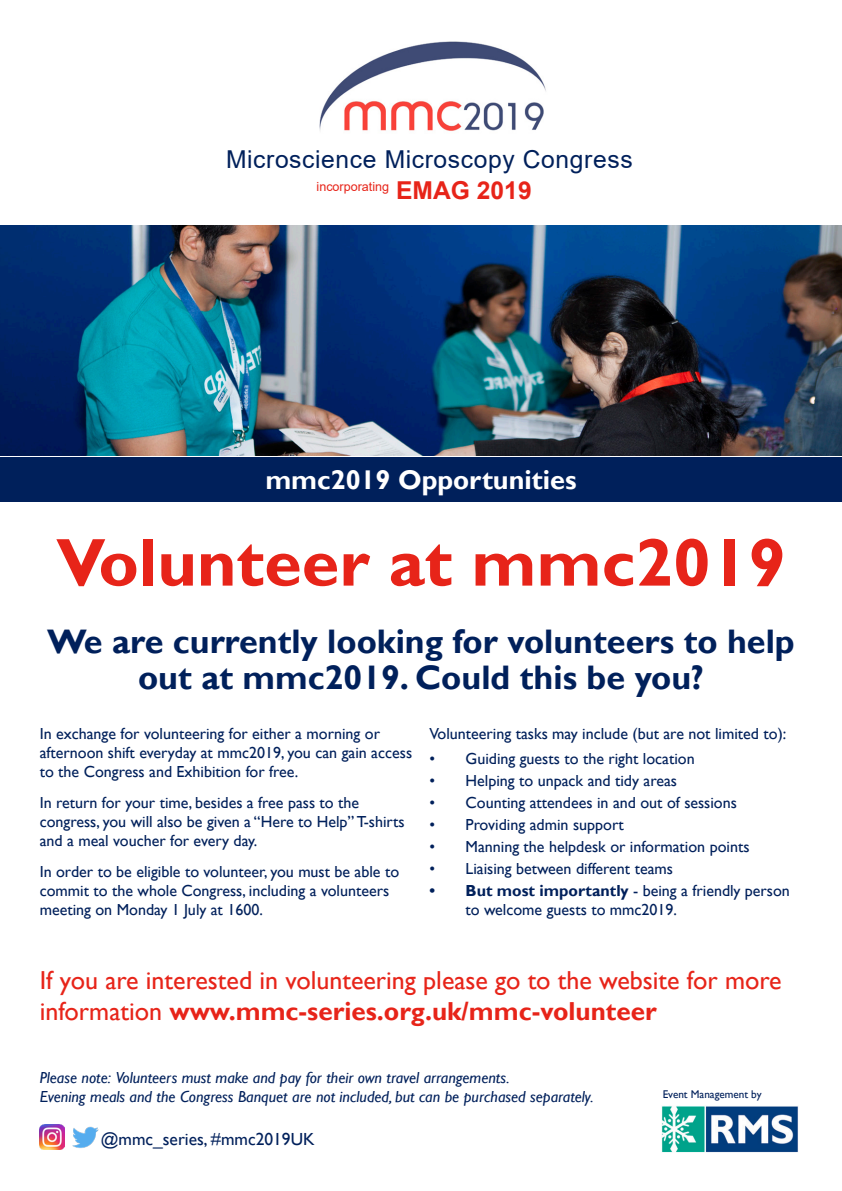
<style>
.page{position:relative;width:842px;height:1191px;background:#fff}
.page>*{position:absolute;margin:0;border:0;box-sizing:border-box;transform-origin:0 0}
.Session_Text{font:700 68px "Gill Sans";color:#e72419}
.t1{font:700 34px/36px "Gill Sans";color:#00205b;text-align:center}
.t2{font:700 27px "Gill Sans";color:#fff}
.t3{font:26px/31.2px "Gill Sans";color:#e72419}
.t4{font:24.6px "Arial";letter-spacing:.025em;color:#00205b}
.t5{font:17.6px "Gill Sans";color:#00205b}
.t6{font:16px/19.2px "Gill Sans";color:#00205b}
.t7{font:italic 16px/19.2px "Gill Sans";color:#00205b}
.t8{font:12.6px "Arial";color:#e72419}
.t9{font:11.2px "Gill Sans";color:#00205b}
.s1{font-weight:700;font-size:24.6px}
.s2{font-weight:700}
</style>
<div class="page">
<img style="left:0;top:225px;width:842px;height:230px">
<img style="left:319px;top:41px;width:227px;height:90px">
<div style="left:0;top:458px;width:842px;height:44px;background:#00205b"></div>
<img style="left:661px;top:1106px;width:137px;height:46px">
<img style="left:73px;top:1126px;width:25px;height:22px">
<img style="left:40px;top:1124px;width:25px;height:26px">
<p class="t4" style="left:226px;top:143px;width:408px">Microscience Microscopy Congress</p>
<p class="t8" style="left:317px;top:178px;width:217px">incorporating <span class="s1">EMAG 2019</span></p>
<p class="t2" style="left:265px;top:464px;width:313px">mmc2019 Opportunities</p>
<p class="Session_Text" style="left:56px;top:522px;width:731px">Volunteer at mmc2019</p>
<p class="t1" style="left:47px;top:624px;width:749px">We are currently looking for volunteers to help out at mmc2019. Could this be you?</p>
<p class="t6" style="left:40px;top:724px;width:374px">In exchange for volunteering for either a morning or afternoon shift everyday at mmc2019, you can gain access to the Congress and Exhibition for free.</p>
<p class="t6" style="left:40px;top:793px;width:367px">In return for your time, besides a free pass to the congress, you will also be given a “Here to Help” T-shirts and a meal voucher for every day.</p>
<p class="t6" style="left:40px;top:862px;width:361px">In order to be eligible to volunteer, you must be able to commit to the whole Congress, including a volunteers meeting on Monday 1 July at 1600.</p>
<p class="t6" style="left:429px;top:724px;width:358px">Volunteering tasks may include (but are not limited to):</p>
<p class="t6" style="left:429px;top:749px;width:267px">• Guiding guests to the right location</p>
<p class="t6" style="left:429px;top:771px;width:249px">• Helping to unpack and tidy areas</p>
<p class="t6" style="left:429px;top:793px;width:309px">• Counting attendees in and out of sessions</p>
<p class="t6" style="left:429px;top:815px;width:196px">• Providing admin support</p>
<p class="t6" style="left:429px;top:837px;width:322px">• Manning the helpdesk or information points</p>
<p class="t6" style="left:429px;top:859px;width:245px">• Liaising between different teams</p>
<p class="t6" style="left:465px;top:881px;width:326px;text-indent:-36px"><span class="s2">• But most importantly</span> - being a friendly person to welcome guests to mmc2019.</p>
<p class="t3" style="left:40px;top:965px;width:743px">If you are interested in volunteering please go to the website for more information <span class="s2">www.mmc-series.org.uk/mmc-volunteer</span></p>
<p class="t7" style="left:40px;top:1068px;width:555px">Please note: Volunteers must make and pay for their own travel arrangements.<br>Evening meals and the Congress Banquet are not included, but can be purchased separately.</p>
<p class="t5" style="left:101px;top:1128px;width:215px">@mmc_series, #mmc2019UK</p>
<p class="t9" style="left:663px;top:1087px;width:100px">Event Management by</p>
</div>
